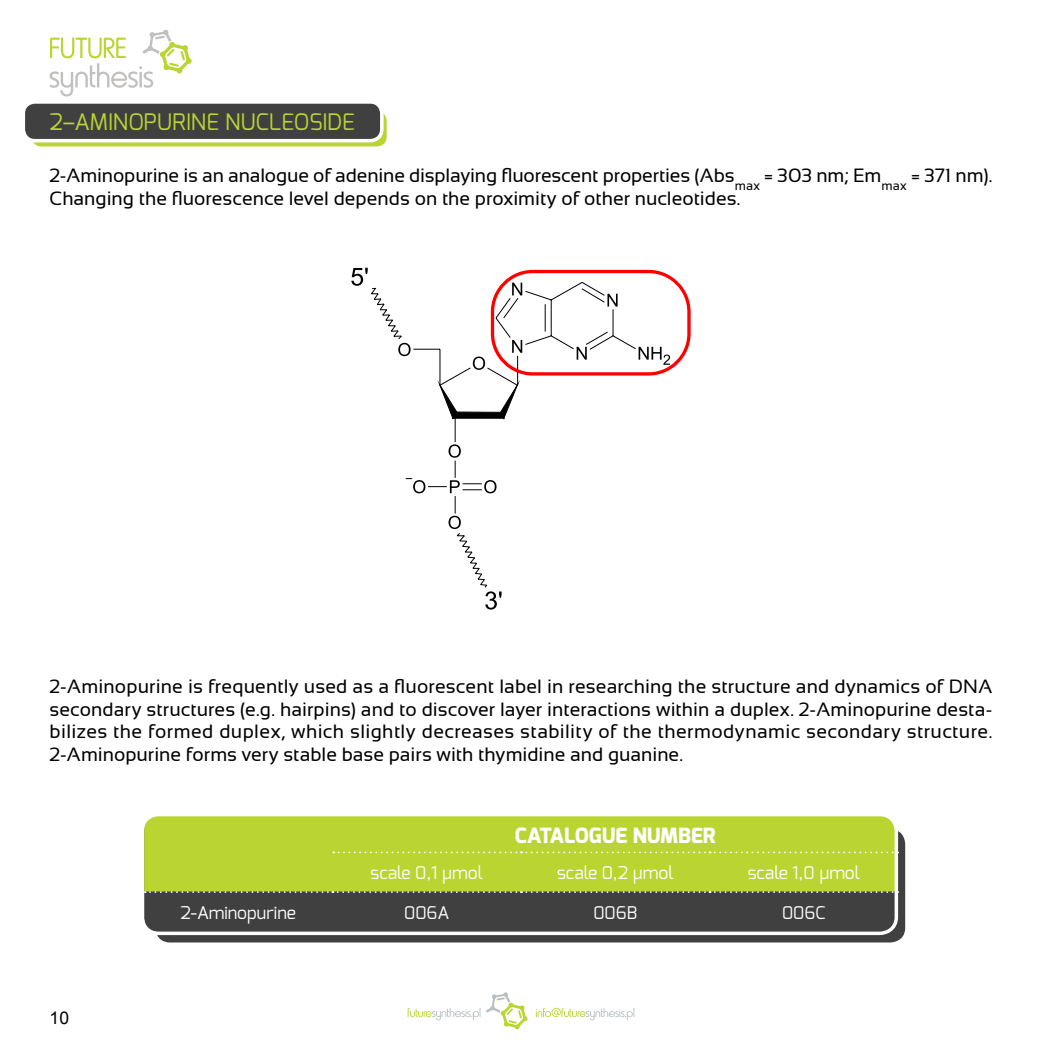
<style>
.page{position:relative;width:1042px;height:1042px;background:#fff}
.page>*{position:absolute;margin:0;border:0;box-sizing:border-box;transform-origin:0 0}
.t1{font:22.75px "Exo";color:#bad532}
.t2{font:800 21px "Exo";color:#fff}
.t3{font:19.25px/22.8px "Sansation";letter-spacing:-.005em;color:#000}
.t4{font:17.5px "Exo";color:#fff}
.t5{font:17.5px "Arial";color:#000}
</style>
<div class="page">
<svg style="left:486px;top:992px;width:42px;height:37px"></svg>
<svg style="left:536px;top:1008px;width:98px;height:12px"></svg>
<svg style="left:408px;top:1008px;width:72px;height:12px"></svg>
<div style="left:155px;top:829px;width:750px;height:113px;background:#404040;border-radius:15px"></div>
<div style="left:145px;top:818px;width:748px;height:73px;background:#bad532"></div>
<div style="left:140px;top:813px;width:758px;height:122px;border:4px solid #fff;border-radius:17px"></div>
<div style="left:32px;top:111px;width:355px;height:35px;background:linear-gradient(to right,#bad532,#bad532);border-radius:10px"></div>
<div style="left:23px;top:102px;width:359px;height:39px;background:#404040;border-radius:12px"></div>
<div style="left:22px;top:100px;width:361px;height:42px;border:4px solid #fff;border-radius:12px"></div>
<svg style="left:50px;top:29px;width:142px;height:67px"></svg>
<svg style="left:333px;top:851px;width:565px;height:2px"></svg>
<svg style="left:145px;top:891px;width:753px;height:2px"></svg>
<svg style="left:351px;top:268px;width:17px;height:18px"></svg>
<svg style="left:485px;top:591px;width:16px;height:18px"></svg>
<svg style="left:499px;top:281px;width:171px;height:104px"></svg>
<svg style="left:371px;top:287px;width:147px;height:301px"></svg>
<div style="left:491px;top:270px;width:199px;height:105px;border:3px solid #f00;border-radius:40px"></div>
<p class="t1" style="left:50px;top:107px;width:307px">2–AMINOPURINE NUCLEOSIDE</p>
<p class="t3" style="left:50px;top:164px;width:944px">2-Aminopurine is an analogue of adenine displaying fluorescent properties (Abs<sub>max</sub> = 303 nm; Em<sub>max</sub> = 371 nm).<br>Changing the fluorescence level depends on the proximity of other nucleotides.</p>
<p class="t3" style="left:50px;top:675px;width:944px;text-align:justify">2-Aminopurine is frequently used as a fluorescent label in researching the structure and dynamics of DNA secondary structures (e.g. hairpins) and to discover layer interactions within a duplex. 2-Aminopurine desta&shy;bilizes the formed duplex, which slightly decreases stability of the thermodynamic secondary structure.<br>2-Aminopurine forms very stable base pairs with thymidine and guanine.</p>
<p class="t2" style="left:515px;top:821px;width:203px">CATALOGUE NUMBER</p>
<p class="t4" style="left:370px;top:862px;width:114px">scale 0,1 µmol</p>
<p class="t4" style="left:557px;top:862px;width:118px">scale 0,2 µmol</p>
<p class="t4" style="left:747px;top:862px;width:114px">scale 1,0 µmol</p>
<p class="t5" style="left:50px;top:1006px;width:21px">10</p>
<p class="t4" style="left:180px;top:901px;width:117px">2-Aminopurine</p>
<p class="t4" style="left:404px;top:901px;width:47px">006A</p>
<p class="t4" style="left:593px;top:901px;width:45px">006B</p>
<p class="t4" style="left:782px;top:901px;width:45px">006C</p>
</div>
